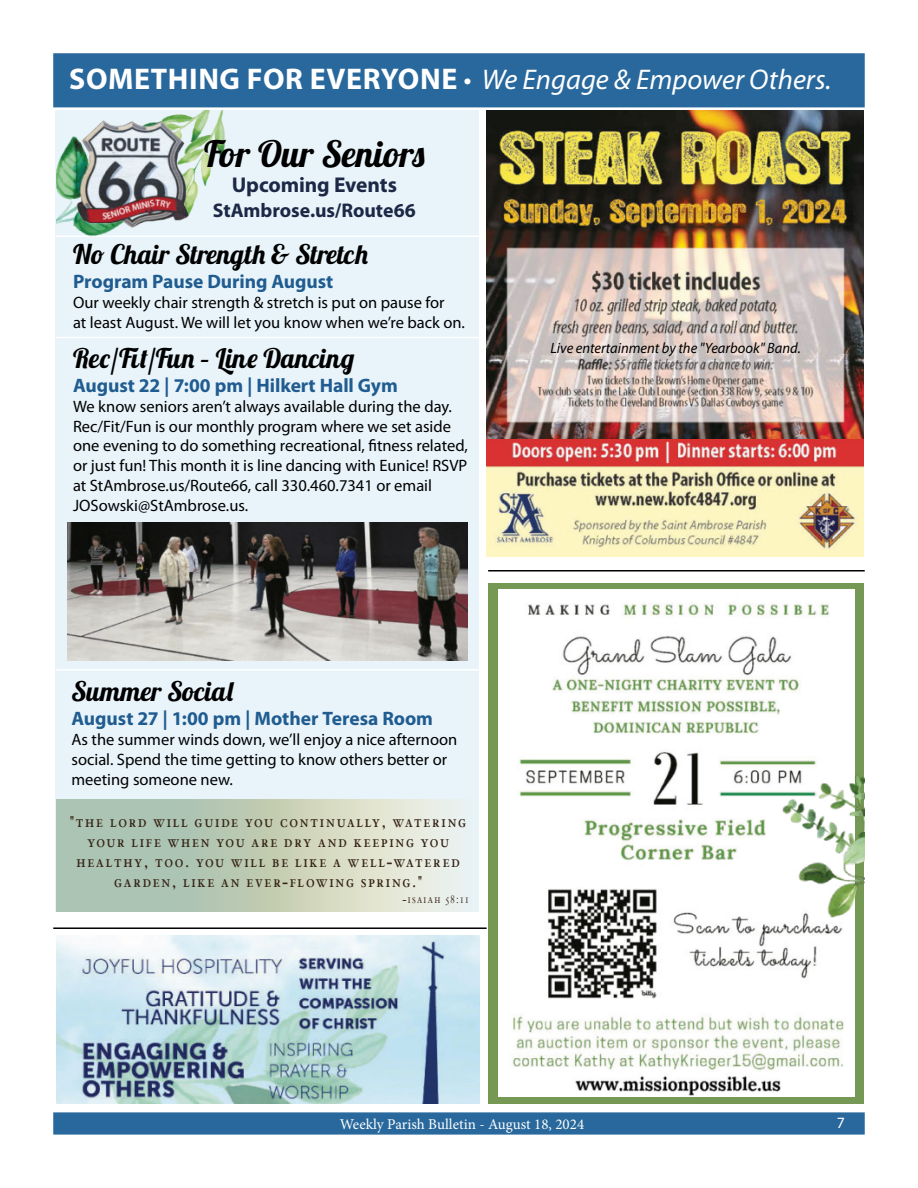
<style>
.page{position:relative;width:918px;height:1188px;background:#fff}
.page>*{position:absolute;margin:0;border:0;box-sizing:border-box;transform-origin:0 0}
.t1{font:36.3px "Lobster 1.4";letter-spacing:-.01em;color:#000}
.t2{font:italic 28.5px "Myriad Pro";color:#fff}
.t3{font:27px "Lobster 1.4";color:#000}
.t4{font:700 21.45px "Myriad Pro";letter-spacing:-.005em;color:#1c2846}
.t5{font:700 19.8px "Myriad Pro";letter-spacing:-.005em;color:#1c2846}
.t6{font:700 19.5px "Myriad Pro";letter-spacing:-.005em;color:#205c90}
.t7{font:16.5px/19.8px "Myriad Pro";color:#000}
.t8{font:700 16.5px/19.8px "Bergamo Caps";letter-spacing:.13em;color:#372618;text-align:center;scale:.82 1}
.t9{font:15.75px "Myriad Pro";color:#fff}
.t10{font:italic 15px "Myriad Pro";color:#000}
.t11{font:15px "Minion Pro";color:#fff}
.t12{font:12px "Bergamo Caps";letter-spacing:.13em;color:#372618;scale:.82 1}
.s1{font-weight:700;font-style:normal;font-size:30px}
</style>
<div class="page">
<div style="left:53px;top:1112px;width:812px;height:23px;background:#28689c;border:2px solid #28689c"></div>
<div style="left:53px;top:53px;width:812px;height:54px;background:#28689c;border:2px solid #28689c"></div>
<div style="left:56px;top:110px;width:423px;height:802px;background:#e8f4fa"></div>
<div style="left:488px;top:583px;width:376px;height:521px;background:#769855"></div>
<hr style="left:488px;top:570px;width:377px;height:2px;background:#000">
<hr style="left:56px;top:236px;width:423px;height:1px;background:#fff">
<hr style="left:56px;top:337px;width:423px;height:1px;background:#fff">
<hr style="left:56px;top:669px;width:423px;height:1px;background:#fff">
<hr style="left:53px;top:927px;width:434px;height:2px;background:#000">
<img style="left:56px;top:936px;width:423px;height:168px">
<img style="left:487px;top:110px;width:377px;height:329px">
<img style="left:498px;top:590px;width:357px;height:482px">
<img style="left:498px;top:1072px;width:357px;height:24px">
<svg style="left:56px;top:799px;width:402px;height:113px;background:#c4d2bf"></svg>
<img style="left:68px;top:522px;width:399px;height:138px">
<img style="left:487px;top:439px;width:377px;height:117px">
<img style="left:166px;top:110px;width:59px;height:105px">
<img style="left:56px;top:136px;width:106px;height:101px">
<img style="left:73px;top:117px;width:116px;height:112px">
<img style="left:752px;top:736px;width:113px;height:183px">
<h2 class="t2" style="left:69px;top:62px;width:764px"><span class="s1">SOMETHING FOR EVERYONE</span> • We Engage &amp; Empower Others.</h2>
<h1 class="t1" style="left:204px;top:131px;width:222px">For Our Seniors</h1>
<h3 class="t4" style="left:232px;top:170px;width:167px">Upcoming Events</h3>
<p class="t5" style="left:213px;top:197px;width:204px">StAmbrose.us/Route66</p>
<h3 class="t3" style="left:73px;top:237px;width:296px">No Chair Strength &amp; Stretch</h3>
<p class="t6" style="left:73px;top:269px;width:262px">Program Pause During August</p>
<p class="t7" style="left:73px;top:292px;width:394px">Our weekly chair strength &amp; stretch is put on pause for<br>at least August. We will let you know when we’re back on.</p>
<h3 class="t3" style="left:73px;top:341px;width:283px">Rec/Fit/Fun – Line Dancing</h3>
<p class="t6" style="left:73px;top:373px;width:326px">August 22 | 7:00 pm | Hilkert Hall Gym</p>
<p class="t7" style="left:73px;top:396px;width:396px">We know seniors aren’t always available during the day.<br>Rec/Fit/Fun is our monthly program where we set aside one evening to do something recreational, fitness related, or just fun! This month it is line dancing with Eunice! RSVP at StAmbrose.us/Route66, call 330.460.7341 or email JOSowski@StAmbrose.us.</p>
<h3 class="t3" style="left:72px;top:674px;width:163px">Summer Social</h3>
<p class="t6" style="left:72px;top:706px;width:363px">August 27 | 1:00 pm | Mother Teresa Room</p>
<p class="t7" style="left:72px;top:730px;width:387px">As the summer winds down, we’ll enjoy a nice afternoon social. Spend the time getting to know others better or meeting someone new.</p>
<p class="t8" style="left:70px;top:812px;width:484px">"the lord will guide you continually, watering your life when you are dry and keeping you healthy, too. you will be like a well-watered garden, like an ever-flowing spring."</p>
<p class="t12" style="left:402px;top:892px;width:82px">-isaiah 58:11</p>
<p class="t10" style="left:551px;top:338px;width:252px">Live entertainment by the "Yearbook" Band.</p>
<p class="t11" style="left:340px;top:1114px;width:246px">Weekly Parish Bulletin - August 18, 2024</p>
<p class="t9" style="left:837px;top:1113px;width:10px">7</p>
</div>
